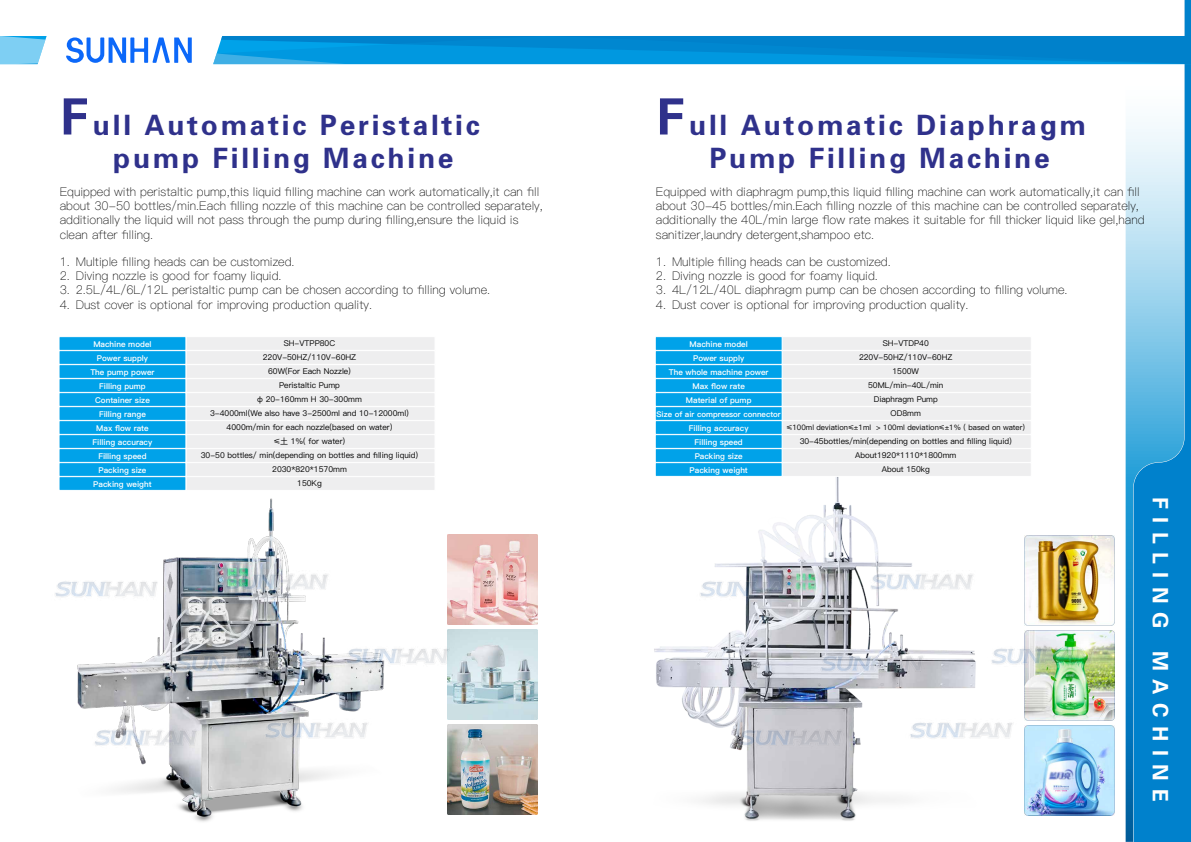
<style>
.page{position:relative;width:1191px;height:842px;background:#fff}
.page>*{position:absolute;margin:0;border:0;box-sizing:border-box;transform-origin:0 0}
.t1{font:28px/33.6px "FZZYJW GB1 0";letter-spacing:.1em;color:#2f318b}
.t2{font:21.2px "FZZYJW GB1 0";letter-spacing:.4em;color:#fefefe}
.t3{font:12px/14.4px "Ping Fang SC Light";color:#000}
.t4{font:8px "Ping Fang SC Medium";color:#000}
.t5{font:8px "Ping Fang SC Heavy";color:#fefefe}
.t6{font:7.8px "Ping Fang SC Heavy";color:#fefefe}
.t7{font:7.5px "Ping Fang SC Medium";color:#000}
.s1{font-size:50px}
</style>
<div class="page">
<svg style="left:1125px;top:64px;width:7px;height:363px"></svg>
<svg style="left:1133px;top:0;width:58px;height:842px;background:#5cb0df"></svg>
<svg style="left:0;top:36px;width:1191px;height:28px;background:#2099dc"></svg>
<div style="left:186px;top:336px;width:249px;height:15px;background:#eeeeef;border:1px solid #fff"></div>
<div style="left:59px;top:336px;width:127px;height:15px;background:#00a2e9;border:1px solid #fff"></div>
<div style="left:186px;top:364px;width:249px;height:15px;background:#eeeeef"></div>
<svg style="left:59px;top:364px;width:127px;height:15px;background:#07a4e9"></svg>
<div style="left:186px;top:378px;width:249px;height:15px;background:#eeeeef;border:1px solid #fff"></div>
<div style="left:59px;top:378px;width:127px;height:15px;background:#00a2e9;border:1px solid #fff"></div>
<div style="left:186px;top:392px;width:249px;height:15px;background:#eeeeef;border:1px solid #fff"></div>
<div style="left:59px;top:392px;width:127px;height:15px;background:#00a2e9;border:1px solid #fff"></div>
<div style="left:186px;top:406px;width:249px;height:15px;background:#eeeeef;border:1px solid #fff"></div>
<div style="left:59px;top:406px;width:127px;height:15px;background:#00a2e9;border:1px solid #fff"></div>
<div style="left:186px;top:420px;width:249px;height:15px;background:#eeeeef;border:1px solid #fff"></div>
<div style="left:59px;top:420px;width:127px;height:15px;background:#00a2e9;border:1px solid #fff"></div>
<div style="left:186px;top:350px;width:249px;height:15px;background:#eeeeef;border:1px solid #fff"></div>
<div style="left:59px;top:350px;width:127px;height:15px;background:#00a2e9;border:1px solid #fff"></div>
<div style="left:782px;top:336px;width:249px;height:15px;background:#eeeeef;border:1px solid #fff"></div>
<div style="left:655px;top:336px;width:127px;height:15px;background:#00a2e9;border:1px solid #fff"></div>
<div style="left:782px;top:350px;width:249px;height:15px;background:#eeeeef;border:1px solid #fff"></div>
<div style="left:655px;top:350px;width:127px;height:15px;background:#00a2e9;border:1px solid #fff"></div>
<div style="left:782px;top:364px;width:249px;height:15px;background:#eeeeef;border:1px solid #fff"></div>
<div style="left:655px;top:364px;width:127px;height:15px;background:#00a2e9;border:1px solid #fff"></div>
<div style="left:782px;top:378px;width:249px;height:15px;background:#eeeeef;border:1px solid #fff"></div>
<div style="left:655px;top:378px;width:127px;height:15px;background:#00a2e9;border:1px solid #fff"></div>
<div style="left:782px;top:392px;width:249px;height:15px;background:#eeeeef;border:1px solid #fff"></div>
<div style="left:655px;top:392px;width:127px;height:15px;background:#00a2e9;border:1px solid #fff"></div>
<div style="left:782px;top:406px;width:249px;height:15px;background:#eeeeef;border:1px solid #fff"></div>
<div style="left:655px;top:406px;width:127px;height:15px;background:#00a2e9;border:1px solid #fff"></div>
<div style="left:782px;top:420px;width:249px;height:15px;background:#eeeeef;border:1px solid #fff"></div>
<div style="left:655px;top:420px;width:127px;height:15px;background:#00a2e9;border:1px solid #fff"></div>
<img style="left:499px;top:630px;width:38px;height:90px">
<img style="left:499px;top:535px;width:38px;height:90px">
<img style="left:499px;top:725px;width:38px;height:90px">
<img style="left:55px;top:427px;width:444px;height:395px">
<img style="left:654px;top:427px;width:490px;height:415px">
<h1 class="t1" style="left:113px;top:109px;width:368px;text-indent:-53px"><span class="s1">F</span>ull Automatic Peristaltic pump Filling Machine</h1>
<p class="t3" style="left:60px;top:184px;width:484px">Equipped with peristaltic pump,this liquid filling machine can work automatically,it can fill about 30-50 bottles/min.Each filling nozzle of this machine can be controlled separately, additionally the liquid will not pass through the pump during filling,ensure the liquid is clean after filling.</p>
<p class="t3" style="left:60px;top:254px;width:236px">1. Multiple filling heads can be customized.</p>
<p class="t3" style="left:60px;top:269px;width:223px">2. Diving nozzle is good for foamy liquid.</p>
<p class="t3" style="left:60px;top:283px;width:432px">3. 2.5L/4L/6L/12L peristaltic pump can be chosen according to filling volume.</p>
<p class="t3" style="left:60px;top:297px;width:314px">4. Dust cover is optional for improving production quality.</p>
<p class="t5" style="left:93px;top:339px;width:60px">Machine model</p>
<p class="t4" style="left:284px;top:339px;width:53px">SH-VTPP80C</p>
<p class="t5" style="left:90px;top:367px;width:66px">The pump power</p>
<p class="t4" style="left:268px;top:367px;width:84px">60W(For Each Nozzle)</p>
<p class="t5" style="left:99px;top:381px;width:48px">Filling pump</p>
<p class="t4" style="left:279px;top:381px;width:62px">Peristaltic Pump</p>
<p class="t5" style="left:95px;top:395px;width:56px">Container size</p>
<p class="t4" style="left:257px;top:395px;width:106px">φ 20-160mm H 30-300mm</p>
<p class="t5" style="left:99px;top:409px;width:48px">Filling range</p>
<p class="t4" style="left:210px;top:409px;width:200px">3-4000ml(We also have 3-2500ml and 10-12000ml)</p>
<p class="t5" style="left:96px;top:423px;width:54px">Max flow rate</p>
<p class="t4" style="left:227px;top:423px;width:167px">4000m/min for each nozzle(based on water)</p>
<p class="t5" style="left:93px;top:437px;width:61px">Filling accuracy</p>
<p class="t4" style="left:274px;top:437px;width:73px">≤土 1%( for water)</p>
<p class="t5" style="left:98px;top:451px;width:50px">Filling speed</p>
<p class="t4" style="left:201px;top:451px;width:219px">30-50 bottles/ min(depending on bottles and filling liquid)</p>
<p class="t5" style="left:98px;top:465px;width:50px">Packing size</p>
<p class="t4" style="left:272px;top:465px;width:76px">2030*820*1570mm</p>
<p class="t5" style="left:93px;top:479px;width:60px">Packing weight</p>
<p class="t4" style="left:297px;top:479px;width:26px">150Kg</p>
<p class="t5" style="left:97px;top:353px;width:53px">Power supply</p>
<p class="t4" style="left:263px;top:353px;width:95px">220V-50HZ/110V-60HZ</p>
<h1 class="t1" style="left:656px;top:109px;width:431px;text-align:center"><span class="s1">F</span>ull Automatic Diaphragm<br>Pump Filling Machine</h1>
<p class="t3" style="left:656px;top:184px;width:490px">Equipped with diaphragm pump,this liquid filling machine can work automatically,it can fill about 30-45 bottles/min.Each filling nozzle of this machine can be controlled separately, additionally the 40L/min large flow rate makes it suitable for fill thicker liquid like gel,hand sanitizer,laundry detergent,shampoo etc.</p>
<p class="t3" style="left:656px;top:254px;width:236px">1. Multiple filling heads can be customized.</p>
<p class="t3" style="left:656px;top:269px;width:223px">2. Diving nozzle is good for foamy liquid.</p>
<p class="t3" style="left:656px;top:283px;width:413px">3. 4L/12L/40L diaphragm pump can be chosen according to filling volume.</p>
<p class="t3" style="left:656px;top:297px;width:314px">4. Dust cover is optional for improving production quality.</p>
<p class="t5" style="left:689px;top:339px;width:60px">Machine model</p>
<p class="t4" style="left:882px;top:339px;width:48px">SH-VTDP40</p>
<p class="t5" style="left:693px;top:353px;width:53px">Power supply</p>
<p class="t4" style="left:859px;top:353px;width:95px">220V-50HZ/110V-60HZ</p>
<p class="t5" style="left:669px;top:367px;width:101px">The whole machine power</p>
<p class="t4" style="left:892px;top:367px;width:28px">1500W</p>
<p class="t5" style="left:692px;top:381px;width:54px">Max flow rate</p>
<p class="t4" style="left:868px;top:381px;width:77px">50ML/min-40L/min</p>
<p class="t5" style="left:686px;top:395px;width:67px">Material of pump</p>
<p class="t4" style="left:873px;top:395px;width:66px">Diaphragm Pump</p>
<p class="t6" style="left:656px;top:409px;width:126px">Size of air compressor connector</p>
<p class="t4" style="left:890px;top:409px;width:32px">OD8mm</p>
<p class="t5" style="left:689px;top:423px;width:61px">Filling accuracy</p>
<p class="t7" style="left:786px;top:423px;width:240px">≤100ml deviation≤±1ml &gt; 100ml deviation≤±1% ( based on water)</p>
<p class="t5" style="left:694px;top:437px;width:50px">Filling speed</p>
<p class="t4" style="left:799px;top:437px;width:214px">30-45bottles/min(depending on bottles and filling liquid)</p>
<p class="t5" style="left:694px;top:451px;width:50px">Packing size</p>
<p class="t4" style="left:855px;top:451px;width:103px">About1920*1110*1800mm</p>
<p class="t5" style="left:689px;top:465px;width:60px">Packing weight</p>
<p class="t4" style="left:881px;top:465px;width:49px">About 150kg</p>
<h2 class="t2" style="left:1171px;top:497px;width:306px;rotate:90deg">FILLING MACHINE</h2>
</div>
